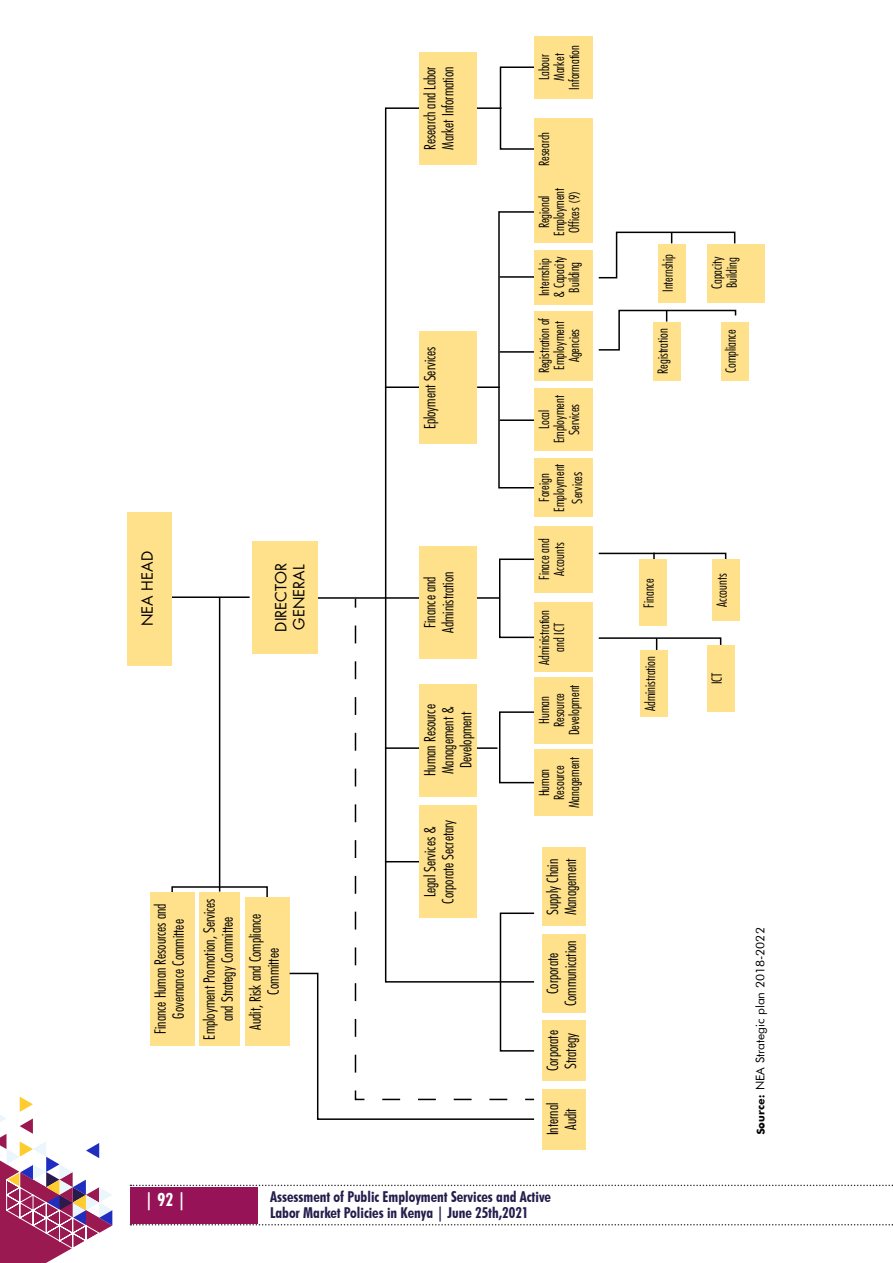
<style>
.page{position:relative;width:893px;height:1263px;background:#fff}
.page>*{position:absolute;margin:0;border:0;box-sizing:border-box;transform-origin:0 0}
.t1{font:700 condensed 18px "Futura BT";color:#fff}
.t2{font:300 condensed 15px/18px "Futura";color:#000;text-align:center}
.t3{font:700 condensed 15px/16.2px "Futura BT";color:#241d4c}
.t4{font:15px/18px "Futura Std";color:#000}
.t5{font:300 condensed 13.5px/15px "Futura";color:#000;text-align:center}
.t6{font:12px "Futura BT";color:#000}
.s1{font-size:15px}
.s2{font-family:"Futura";font-weight:700}
</style>
<div class="page">
<svg style="left:0;top:1096px;width:112px;height:167px"></svg>
<svg style="left:171px;top:885px;width:97px;height:13px"></svg>
<hr style="left:219px;top:597px;width:1px;height:295px;background:#000">
<hr style="left:171px;top:596px;width:79px;height:2px;background:#000">
<hr style="left:318px;top:597px;width:181px;height:2px;background:#000">
<svg style="left:384px;top:107px;width:152px;height:490px"></svg>
<div style="left:499px;top:558px;width:36px;height:80px;border:2px solid #000"></div>
<svg style="left:354px;top:597px;width:182px;height:28px"></svg>
<hr style="left:385px;top:386px;width:34px;height:2px;background:#000">
<hr style="left:477px;top:386px;width:23px;height:2px;background:#000">
<hr style="left:500px;top:419px;width:34px;height:2px;background:#000">
<hr style="left:500px;top:351px;width:34px;height:2px;background:#000">
<hr style="left:500px;top:276px;width:34px;height:2px;background:#000">
<div style="left:500px;top:66px;width:35px;height:84px;border:2px solid #000"></div>
<svg style="left:598px;top:309px;width:139px;height:42px"></svg>
<svg style="left:598px;top:231px;width:138px;height:48px"></svg>
<svg style="left:598px;top:637px;width:124px;height:13px"></svg>
<svg style="left:598px;top:552px;width:129px;height:9px"></svg>
<div style="left:150px;top:892px;width:44px;height:153px;background:#ffe18b"></div>
<div style="left:128px;top:512px;width:44px;height:153px;background:#ffe18b"></div>
<div style="left:252px;top:541px;width:65px;height:112px;background:#ffe18b"></div>
<div style="left:420px;top:546px;width:57px;height:112px;background:#ffe18b"></div>
<div style="left:420px;top:332px;width:57px;height:112px;background:#ffe18b"></div>
<div style="left:542px;top:1089px;width:44px;height:60px;background:#ffe18b"></div>
<div style="left:542px;top:1020px;width:44px;height:61px;background:#ffe18b"></div>
<div style="left:542px;top:934px;width:44px;height:79px;background:#ffe18b"></div>
<div style="left:542px;top:847px;width:44px;height:79px;background:#ffe18b"></div>
<div style="left:534px;top:749px;width:59px;height:67px;background:#ffe18b"></div>
<div style="left:534px;top:677px;width:59px;height:66px;background:#ffe18b"></div>
<div style="left:640px;top:650px;width:28px;height:67px;background:#ffe18b"></div>
<div style="left:707px;top:645px;width:27px;height:67px;background:#ffe18b"></div>
<div style="left:712px;top:560px;width:27px;height:61px;background:#ffe18b"></div>
<div style="left:653px;top:322px;width:27px;height:58px;background:#ffe18b"></div>
<div style="left:721px;top:322px;width:27px;height:58px;background:#ffe18b"></div>
<div style="left:707px;top:244px;width:57px;height:58px;background:#ffe18b"></div>
<div style="left:658px;top:244px;width:27px;height:58px;background:#ffe18b"></div>
<div style="left:639px;top:560px;width:27px;height:66px;background:#ffe18b"></div>
<div style="left:534px;top:603px;width:59px;height:69px;background:#ffe18b"></div>
<div style="left:534px;top:526px;width:59px;height:66px;background:#ffe18b"></div>
<div style="left:534px;top:458px;width:59px;height:59px;background:#ffe18b"></div>
<div style="left:534px;top:388px;width:59px;height:63px;background:#ffe18b"></div>
<div style="left:534px;top:311px;width:59px;height:69px;background:#ffe18b"></div>
<div style="left:534px;top:250px;width:59px;height:54px;background:#ffe18b"></div>
<div style="left:534px;top:181px;width:59px;height:62px;background:#ffe18b"></div>
<div style="left:534px;top:118px;width:59px;height:62px;background:#ffe18b"></div>
<div style="left:534px;top:36px;width:59px;height:62px;background:#ffe18b"></div>
<div style="left:199px;top:892px;width:40px;height:153px;background:#ffe18b"></div>
<div style="left:245px;top:897px;width:44px;height:148px;background:#ffe18b"></div>
<div style="left:420px;top:52px;width:57px;height:112px;background:#ffe18b"></div>
<svg style="left:288px;top:625px;width:248px;height:495px"></svg>
<div style="left:130px;top:1187px;width:128px;height:37px;background:#961357"></div>
<svg style="left:130px;top:1184px;width:763px;height:2px"></svg>
<svg style="left:130px;top:1224px;width:763px;height:1px"></svg>
<p class="t4" style="left:138px;top:626px;width:76px;rotate:-90deg">NEA HEAD</p>
<p class="t4" style="left:272px;top:632px;width:70px;rotate:-90deg">DIRECTOR<br>GENERAL</p>
<p class="t2" style="left:151px;top:1034px;width:132px;rotate:-90deg">Finance Human Resources and<br>Governance Committee</p>
<p class="t2" style="left:200px;top:1039px;width:143px;rotate:-90deg">Employment Promotion, Services and Strategy Committee</p>
<p class="t2" style="left:246px;top:1029px;width:118px;rotate:-90deg">Audit, Risk and Compliance<br>Committee</p>
<p class="t2" style="left:421px;top:150px;width:85px;text-align:left;rotate:-90deg">Research and Labor<br>Market Information</p>
<p class="t2" style="left:421px;top:429px;width:84px;rotate:-90deg">Eployment Services</p>
<p class="t2" style="left:421px;top:633px;width:62px;rotate:-90deg">Finance and<br>Administration</p>
<p class="t2" style="left:421px;top:776px;width:73px;rotate:-90deg">Human Resource<br>Management &amp;<br>Development</p>
<p class="t2" style="left:421px;top:904px;width:86px;rotate:-90deg">Legal Services &amp;<br>Corporate Secretary</p>
<p class="t5" style="left:537px;top:90px;width:46px;rotate:-90deg">Labour<br>Market<br>Information</p>
<p class="t5" style="left:537px;top:166px;width:36px;rotate:-90deg">Research</p>
<p class="t5" style="left:537px;top:236px;width:50px;rotate:-90deg">Regional<br>Employment<br>Offices (9)</p>
<p class="t5" style="left:537px;top:298px;width:44px;rotate:-90deg">Internship &amp; Capacity<br>Building</p>
<p class="t5" style="left:537px;top:373px;width:57px;rotate:-90deg">Registration of<br>Employment<br>Agencies</p>
<p class="t5" style="left:537px;top:443px;width:50px;rotate:-90deg">Local<br>Employment<br>Services</p>
<p class="t5" style="left:537px;top:512px;width:50px;rotate:-90deg">Foreign<br>Employment</p>
<p class="t5" style="left:570px;top:504px;width:33px;rotate:-90deg">Service<span class="s1">s</span></p>
<p class="t5" style="left:537px;top:580px;width:43px;rotate:-90deg">Finace and<br>Accounts</p>
<p class="t5" style="left:537px;top:665px;width:56px;rotate:-90deg">Administration and ICT</p>
<p class="t5" style="left:537px;top:735px;width:52px;rotate:-90deg">Human<br>Resource<br>Development</p>
<p class="t5" style="left:537px;top:808px;width:53px;rotate:-90deg">Human<br>Resource<br>Management</p>
<p class="t2" style="left:543px;top:915px;width:58px;text-align:left;rotate:-90deg">Supply Chain<br>Management</p>
<p class="t2" style="left:543px;top:1006px;width:68px;rotate:-90deg">Corporate<br>Communication</p>
<p class="t2" style="left:543px;top:1071px;width:43px;text-align:left;rotate:-90deg">Corporate<br>Strategy</p>
<p class="t2" style="left:543px;top:1135px;width:34px;rotate:-90deg">Internal<br>Audit</p>
<p class="t1" style="left:145px;top:1188px;width:43px">| 92 |</p>
<p class="t3" style="left:270px;top:1188px;width:283px">Assessment of Public Employment Services and Active<br>Labor Market Policies in Kenya | June 25th,2021</p>
<p class="t5" style="left:660px;top:292px;width:39px;rotate:-90deg">Internship</p>
<p class="t5" style="left:709px;top:289px;width:34px;text-align:left;rotate:-90deg">Capacity<br>Building</p>
<p class="t5" style="left:655px;top:374px;width:47px;rotate:-90deg">Registration</p>
<p class="t5" style="left:723px;top:373px;width:46px;rotate:-90deg">Compliance</p>
<p class="t5" style="left:641px;top:607px;width:31px;rotate:-90deg">Finance</p>
<p class="t5" style="left:643px;top:711px;width:56px;rotate:-90deg">Administration</p>
<p class="t5" style="left:714px;top:607px;width:35px;rotate:-90deg">Accounts</p>
<p class="t5" style="left:709px;top:684px;width:13px;rotate:-90deg">ICT</p>
<p class="t6" style="left:753px;top:1135px;width:210px;rotate:-90deg"><span class="s2">Source:</span> NEA Strategic plan 2018-2022</p>
</div>
